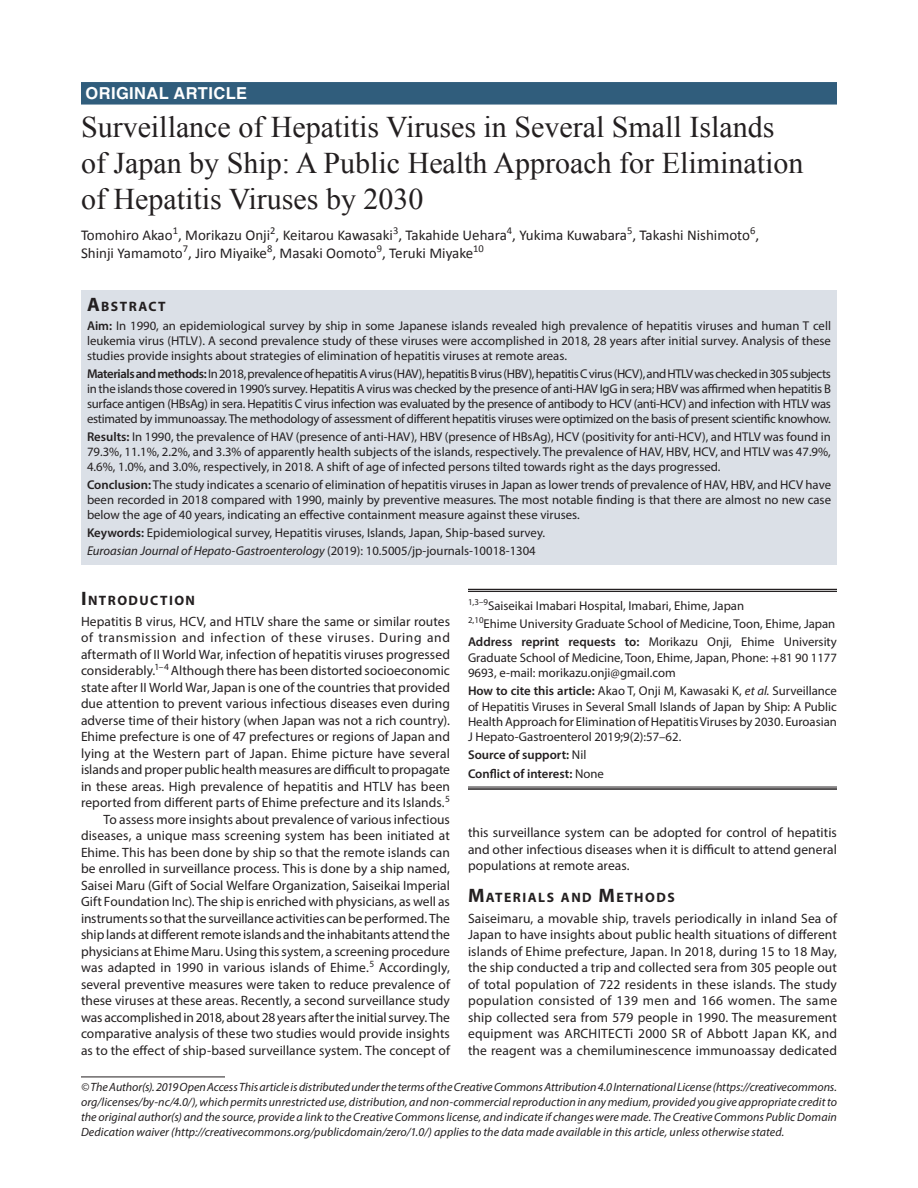
<style>
.page{position:relative;width:918px;height:1188px;background:#fff}
.page>*{position:absolute;margin:0;border:0;box-sizing:border-box;transform-origin:0 0}
.AT{font:30px/36px "Times New Roman";color:#231f20}
.EJOHG-ART{font:700 16.5px "Helvetica LT Std";letter-spacing:.025em;color:#fff}
.AU{font:15px/18px "Calibri";color:#231f20}
.AB{font:700 13.65px "Myriad Pro";letter-spacing:.105em;color:#231f20}
.Para-first{font:13.5px/16.5px "Myriad Pro";letter-spacing:.01em;color:#231f20;text-align:justify}
.Para{font:13.5px/16.5px "Myriad Pro";letter-spacing:.005em;color:#231f20;text-align:justify}
.KW{font:12.75px/15px "Myriad Pro";color:#231f20;text-align:justify}
.Cor-Para{font:12.75px/15.3px "Myriad Pro";color:#231f20;text-align:justify}
.JT_DOI{font:italic 12.75px "Myriad Pro";color:#231f20}
.AF{font:12.75px "Myriad Pro";color:#231f20}
.AF-first{font:12.75px "Myriad Pro";color:#231f20}
.Aff-foot-last{font:600 12.75px "Myriad Pro";color:#231f20}
.Aff-foot{font:600 12.75px "Myriad Pro";color:#231f20}
.Footnote_Text{font:italic 12px/15px "Myriad Pro";letter-spacing:.005em;color:#231f20;text-align:justify}
.s1{font-size:19.5px}
.s2{font-weight:600}
.s3{font-style:normal}
.s4{font-family:"STIX"}
.s5{font-style:italic}
.s6{font-weight:400}
</style>
<div class="page">
<div style="left:81px;top:82px;width:756px;height:23px;background:#305d7c"></div>
<div style="left:81px;top:290px;width:756px;height:26px;background:#dbe0e7"></div>
<div style="left:81px;top:315px;width:756px;height:54px;background:#dbe0e7"></div>
<div style="left:81px;top:363px;width:756px;height:69px;background:#dbe0e7"></div>
<div style="left:81px;top:426px;width:756px;height:54px;background:#dbe0e7"></div>
<div style="left:81px;top:474px;width:756px;height:54px;background:#dbe0e7"></div>
<div style="left:81px;top:522px;width:756px;height:24px;background:#dbe0e7"></div>
<div style="left:81px;top:540px;width:756px;height:24px;background:#dbe0e7"></div>
<hr style="left:468px;top:589px;width:369px;height:1px;background:#231f20">
<hr style="left:468px;top:591px;width:369px;height:1px;background:#231f20">
<hr style="left:468px;top:787px;width:369px;height:1px;background:#231f20">
<hr style="left:468px;top:788px;width:369px;height:2px;background:#231f20">
<hr style="left:81px;top:1077px;width:144px;height:1px;background:#231f20">
<p class="EJOHG-ART" style="left:86px;top:83px;width:163px">ORIGINAL ARTICLE</p>
<p class="AT" style="left:81px;top:108px;width:724px">Surveillance of Hepatitis Viruses in Several Small Islands of Japan by Ship: A Public Health Approach for Elimination of Hepatitis Viruses by 2030</p>
<p class="AU" style="left:81px;top:226px;width:680px">Tomohiro Akao<sup>1</sup>, Morikazu Onji<sup>2</sup>, Keitarou Kawasaki<sup>3</sup>, Takahide Uehara<sup>4</sup>, Yukima Kuwabara<sup>5</sup>, Takashi Nishimoto<sup>6</sup>,<br>Shinji Yamamoto<sup>7</sup>, Jiro Miyaike<sup>8</sup>, Masaki Oomoto<sup>9</sup>, Teruki Miyake<sup>10</sup></p>
<p class="AB" style="left:87px;top:297px;width:80px"><span class="s1">A</span>BSTRACT</p>
<p class="KW" style="left:87px;top:318px;width:746px"><span class="s2">Aim:</span> In 1990, an epidemiological survey by ship in some Japanese islands revealed high prevalence of hepatitis viruses and human T cell leukemia virus (HTLV). A second prevalence study of these viruses were accomplished in 2018, 28 years after initial survey. Analysis of these studies provide insights about strategies of elimination of hepatitis viruses at remote areas.</p>
<p class="KW" style="left:87px;top:366px;width:746px"><span class="s2">Materials and methods:</span> In 2018, prevalence of hepatitis A virus (HAV), hepatitis B virus (HBV), hepatitis C virus (HCV), and HTLV was checked in 305 subjects in the islands those covered in 1990’s survey. Hepatitis A virus was checked by the presence of anti-HAV IgG in sera; HBV was affirmed when hepatitis B surface antigen (HBsAg) in sera. Hepatitis C virus infection was evaluated by the presence of antibody to HCV (anti-HCV) and infection with HTLV was estimated by immunoassay. The methodology of assessment of different hepatitis viruses were optimized on the basis of present scientific knowhow.</p>
<p class="KW" style="left:87px;top:429px;width:746px"><span class="s2">Results:</span> In 1990, the prevalence of HAV (presence of anti-HAV), HBV (presence of HBsAg), HCV (positivity for anti-HCV), and HTLV was found in 79.3%, 11.1%, 2.2%, and 3.3% of apparently health subjects of the islands, respectively. The prevalence of HAV, HBV, HCV, and HTLV was 47.9%, 4.6%, 1.0%, and 3.0%, respectively, in 2018. A shift of age of infected persons tilted towards right as the days progressed.</p>
<p class="KW" style="left:87px;top:477px;width:746px"><span class="s2">Conclusion:</span> The study indicates a scenario of elimination of hepatitis viruses in Japan as lower trends of prevalence of HAV, HBV, and HCV have been recorded in 2018 compared with 1990, mainly by preventive measures. The most notable finding is that there are almost no new case below the age of 40 years, indicating an effective containment measure against these viruses.</p>
<p class="KW" style="left:87px;top:525px;width:460px"><span class="s2">Keywords:</span> Epidemiological survey, Hepatitis viruses, Islands, Japan, Ship-based survey.</p>
<p class="JT_DOI" style="left:87px;top:543px;width:450px">Euroasian Journal of Hepato-Gastroenterology <span class="s3">(2019): 10.5005/jp-journals-10018-1304</span></p>
<h1 class="AB" style="left:81px;top:591px;width:116px"><span class="s1">I</span>NTRODUCTION</h1>
<p class="Para-first" style="left:81px;top:613px;width:371px">Hepatitis B virus, HCV, and HTLV share the same or similar routes of transmission and infection of these viruses. During and aftermath of II World War, infection of hepatitis viruses progressed considerably.<sup>1–4</sup> Although there has been distorted socioeconomic state after II World War, Japan is one of the countries that provided due attention to prevent various infectious diseases even during adverse time of their history (when Japan was not a rich country).<br>Ehime prefecture is one of 47 prefectures or regions of Japan and lying at the Western part of Japan. Ehime picture have several islands and proper public health measures are difficult to propagate in these areas. High prevalence of hepatitis and HTLV has been reported from different parts of Ehime prefecture and its Islands.<sup>5</sup></p>
<p class="Para" style="left:81px;top:811px;width:371px;text-indent:22px">To assess more insights about prevalence of various infectious diseases, a unique mass screening system has been initiated at Ehime. This has been done by ship so that the remote islands can be enrolled in surveillance process. This is done by a ship named, Saisei Maru (Gift of Social Welfare Organization, Saiseikai Imperial Gift Foundation Inc). The ship is enriched with physicians, as well as instruments so that the surveillance activities can be performed. The ship lands at different remote islands and the inhabitants attend the physicians at Ehime Maru. Using this system, a screening procedure was adapted in 1990 in various islands of Ehime.<sup>5</sup> Accordingly, several preventive measures were taken to reduce prevalence of these viruses at these areas. Recently, a second surveillance study was accomplished in 2018, about 28 years after the initial survey. The comparative analysis of these two studies would provide insights as to the effect of ship-based surveillance system. The concept of</p>
<p class="AF-first" style="left:468px;top:598px;width:278px"><sup>1,3–9</sup>Saiseikai Imabari Hospital, Imabari, Ehime, Japan</p>
<p class="AF" style="left:468px;top:616px;width:369px"><sup>2,10</sup>Ehime University Graduate School of Medicine, Toon, Ehime, Japan</p>
<p class="Cor-Para" style="left:468px;top:634px;width:371px"><span class="s2">Address reprint requests to:</span> Morikazu Onji, Ehime University Graduate School of Medicine, Toon, Ehime, Japan, Phone: <span class="s4">+</span>81 90 1177<br>9693, e-mail: morikazu.onji@gmail.com</p>
<p class="Cor-Para" style="left:468px;top:683px;width:370px"><span class="s2">How to cite this article:</span> Akao T, Onji M, Kawasaki K, <span class="s5">et al.</span> Surveillance of Hepatitis Viruses in Several Small Islands of Japan by Ship: A Public Health Approach for Elimination of Hepatitis Viruses by 2030. Euroasian J Hepato-Gastroenterol 2019;9(2):57–62.</p>
<p class="Aff-foot" style="left:468px;top:747px;width:120px">Source of support: <span class="s6">Nil</span></p>
<p class="Aff-foot-last" style="left:468px;top:765px;width:137px">Conflict of interest: <span class="s6">None</span></p>
<p class="Para" style="left:468px;top:824px;width:370px">this surveillance system can be adopted for control of hepatitis and other infectious diseases when it is difficult to attend general populations at remote areas.</p>
<h1 class="AB" style="left:468px;top:888px;width:208px"><span class="s1">M</span>ATERIALS AND <span class="s1">M</span>ETHODS</h1>
<p class="Para-first" style="left:468px;top:910px;width:371px">Saiseimaru, a movable ship, travels periodically in inland Sea of Japan to have insights about public health situations of different islands of Ehime prefecture, Japan. In 2018, during 15 to 18 May, the ship conducted a trip and collected sera from 305 people out of total population of 722 residents in these islands. The study population consisted of 139 men and 166 women. The same ship collected sera from 579 people in 1990. The measurement equipment was ARCHITECTi 2000 SR of Abbott Japan KK, and the reagent was a chemiluminescence immunoassay dedicated</p>
<p class="Footnote_Text" style="left:81px;top:1079px;width:758px">© The Author(s). 2019 Open Access This article is distributed under the terms of the Creative Commons Attribution 4.0 International License (https://creativecommons. org/licenses/by-nc/4.0/), which permits unrestricted use, distribution, and non-commercial reproduction in any medium, provided you give appropriate credit to the original author(s) and the source, provide a link to the Creative Commons license, and indicate if changes were made. The Creative Commons Public Domain Dedication waiver (http://creativecommons.org/publicdomain/zero/1.0/) applies to the data made available in this article, unless otherwise stated.</p>
</div>
